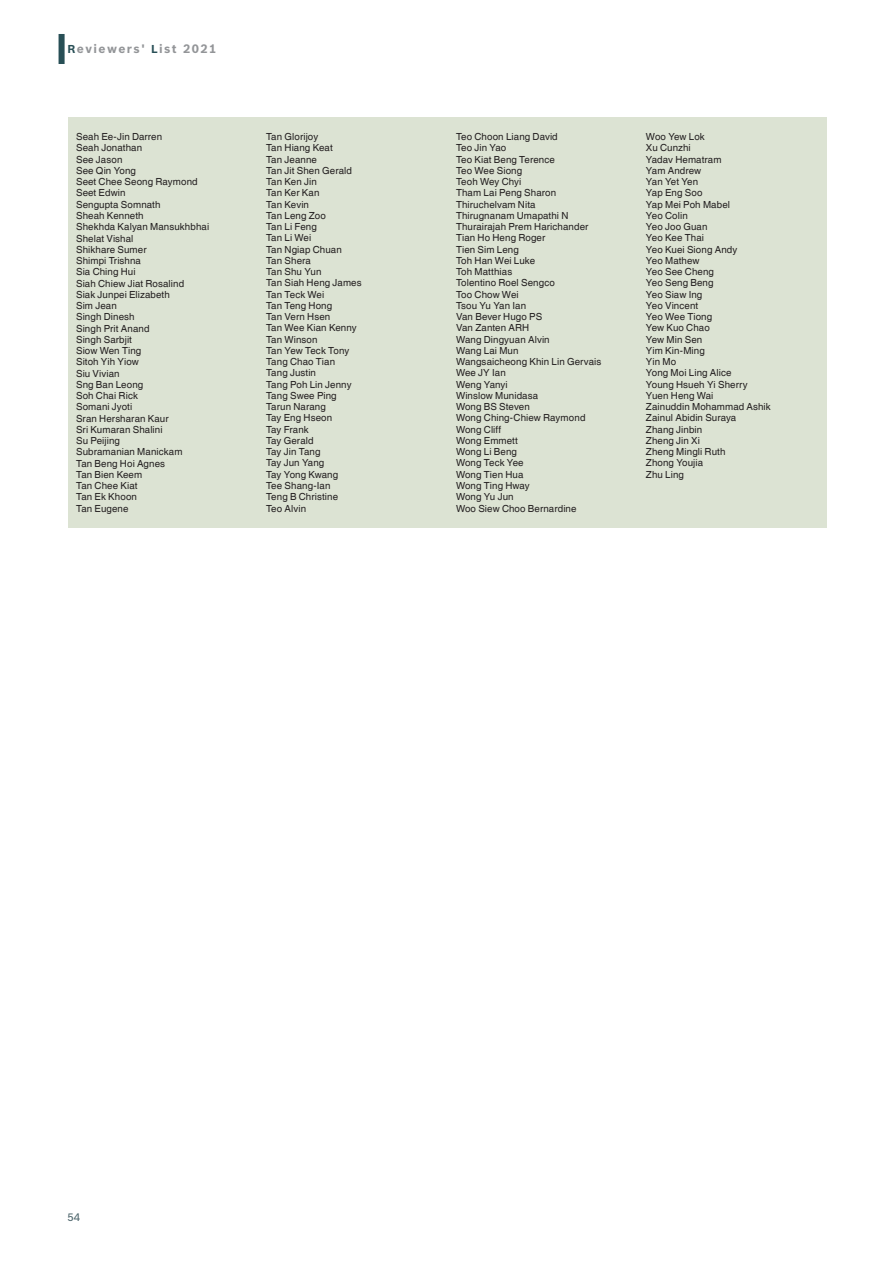
<style>
.page{position:relative;width:894px;height:1263px;background:#fff}
.page>*{position:absolute;margin:0;border:0;box-sizing:border-box;transform-origin:0 0}
.t1{font:700 12px "Bosch Sans";letter-spacing:.12em;color:#939598}
.FOLIO{font:500 10.5px "Bosch Sans";color:#4f676d}
.Index_List{font:9.75px "Helvetica";letter-spacing:.01em;color:#231f20}
.Index_List-2{font:9.75px "Helvetica";letter-spacing:-.03em;color:#231f20}
.s1{font-size:11.25px;color:#284f56}
</style>
<div class="page">
<div style="left:58px;top:34px;width:7px;height:30px;background:#284f56"></div>
<div style="left:68px;top:118px;width:758px;height:409px;background:#dce3d3"></div>
<p class="t1" style="left:68px;top:42px;width:150px"><span class="s1">R</span>eviewers' <span class="s1">L</span>ist 2021</p>
<p class="Index_List" style="left:76px;top:131px;width:88px">Seah Ee-Jin Darren</p>
<p class="Index_List" style="left:76px;top:142px;width:68px">Seah Jonathan</p>
<p class="Index_List" style="left:76px;top:154px;width:48px">See Jason</p>
<p class="Index_List" style="left:76px;top:165px;width:61px">See Qin Yong</p>
<p class="Index_List" style="left:76px;top:176px;width:123px">Seet Chee Seong Raymond</p>
<p class="Index_List" style="left:76px;top:187px;width:51px">Seet Edwin</p>
<p class="Index_List" style="left:76px;top:199px;width:86px">Sengupta Somnath</p>
<p class="Index_List" style="left:76px;top:210px;width:69px">Sheah Kenneth</p>
<p class="Index_List" style="left:76px;top:221px;width:134px">Shekhda Kalyan Mansukhbhai</p>
<p class="Index_List" style="left:76px;top:232px;width:59px">Shelat Vishal</p>
<p class="Index_List" style="left:76px;top:244px;width:72px">Shikhare Sumer</p>
<p class="Index_List" style="left:76px;top:255px;width:66px">Shimpi Trishna</p>
<p class="Index_List" style="left:76px;top:266px;width:61px">Sia Ching Hui</p>
<p class="Index_List" style="left:76px;top:277px;width:109px">Siah Chiew Jiat Rosalind</p>
<p class="Index_List" style="left:76px;top:289px;width:95px">Siak Junpei Elizabeth</p>
<p class="Index_List" style="left:76px;top:300px;width:42px">Sim Jean</p>
<p class="Index_List" style="left:76px;top:311px;width:60px">Singh Dinesh</p>
<p class="Index_List" style="left:76px;top:322px;width:75px">Singh Prit Anand</p>
<p class="Index_List" style="left:76px;top:334px;width:57px">Singh Sarbjit</p>
<p class="Index_List" style="left:76px;top:345px;width:67px">Siow Wen Ting</p>
<p class="Index_List" style="left:76px;top:356px;width:64px">Sitoh Yih Yiow</p>
<p class="Index_List" style="left:76px;top:367px;width:45px">Siu Vivian</p>
<p class="Index_List" style="left:76px;top:379px;width:69px">Sng Ban Leong</p>
<p class="Index_List" style="left:76px;top:390px;width:63px">Soh Chai Rick</p>
<p class="Index_List" style="left:76px;top:401px;width:58px">Somani Jyoti</p>
<p class="Index_List" style="left:76px;top:412px;width:94px">Sran Hersharan Kaur</p>
<p class="Index_List" style="left:76px;top:424px;width:88px">Sri Kumaran Shalini</p>
<p class="Index_List" style="left:76px;top:435px;width:45px">Su Peijing</p>
<p class="Index_List" style="left:76px;top:446px;width:108px">Subramanian Manickam</p>
<p class="Index_List" style="left:76px;top:457px;width:90px">Tan Beng Hoi Agnes</p>
<p class="Index_List" style="left:76px;top:469px;width:68px">Tan Bien Keem</p>
<p class="Index_List" style="left:76px;top:480px;width:63px">Tan Chee Kiat</p>
<p class="Index_List" style="left:76px;top:491px;width:62px">Tan Ek Khoon</p>
<p class="Index_List" style="left:76px;top:502px;width:54px">Tan Eugene</p>
<p class="Index_List" style="left:266px;top:131px;width:54px">Tan Glorijoy</p>
<p class="Index_List" style="left:266px;top:142px;width:68px">Tan Hiang Keat</p>
<p class="Index_List" style="left:266px;top:154px;width:52px">Tan Jeanne</p>
<p class="Index_List" style="left:266px;top:165px;width:87px">Tan Jit Shen Gerald</p>
<p class="Index_List" style="left:266px;top:176px;width:52px">Tan Ken Jin</p>
<p class="Index_List" style="left:266px;top:187px;width:55px">Tan Ker Kan</p>
<p class="Index_List" style="left:266px;top:199px;width:44px">Tan Kevin</p>
<p class="Index_List" style="left:266px;top:210px;width:61px">Tan Leng Zoo</p>
<p class="Index_List" style="left:266px;top:221px;width:52px">Tan Li Feng</p>
<p class="Index_List" style="left:266px;top:232px;width:47px">Tan Li Wei</p>
<p class="Index_List" style="left:266px;top:244px;width:77px">Tan Ngiap Chuan</p>
<p class="Index_List" style="left:266px;top:255px;width:46px">Tan Shera</p>
<p class="Index_List" style="left:266px;top:266px;width:57px">Tan Shu Yun</p>
<p class="Index_List" style="left:266px;top:277px;width:97px">Tan Siah Heng James</p>
<p class="Index_List" style="left:266px;top:289px;width:60px">Tan Teck Wei</p>
<p class="Index_List" style="left:266px;top:300px;width:68px">Tan Teng Hong</p>
<p class="Index_List" style="left:266px;top:311px;width:66px">Tan Vern Hsen</p>
<p class="Index_List" style="left:266px;top:322px;width:92px">Tan Wee Kian Kenny</p>
<p class="Index_List" style="left:266px;top:334px;width:53px">Tan Winson</p>
<p class="Index_List" style="left:266px;top:345px;width:85px">Tan Yew Teck Tony</p>
<p class="Index_List" style="left:266px;top:356px;width:71px">Tang Chao Tian</p>
<p class="Index_List" style="left:266px;top:367px;width:51px">Tang Justin</p>
<p class="Index_List" style="left:266px;top:379px;width:87px">Tang Poh Lin Jenny</p>
<p class="Index_List" style="left:266px;top:390px;width:72px">Tang Swee Ping</p>
<p class="Index_List" style="left:266px;top:401px;width:61px">Tarun Narang</p>
<p class="Index_List" style="left:266px;top:412px;width:68px">Tay Eng Hseon</p>
<p class="Index_List" style="left:266px;top:424px;width:44px">Tay Frank</p>
<p class="Index_List" style="left:266px;top:435px;width:49px">Tay Gerald</p>
<p class="Index_List" style="left:266px;top:446px;width:56px">Tay Jin Tang</p>
<p class="Index_List" style="left:266px;top:457px;width:60px">Tay Jun Yang</p>
<p class="Index_List" style="left:266px;top:469px;width:74px">Tay Yong Kwang</p>
<p class="Index_List" style="left:266px;top:480px;width:66px">Tee Shang-Ian</p>
<p class="Index_List" style="left:266px;top:491px;width:74px">Teng B Christine</p>
<p class="Index_List" style="left:266px;top:502px;width:42px">Teo Alvin</p>
<p class="Index_List" style="left:456px;top:131px;width:103px">Teo Choon Liang David</p>
<p class="Index_List" style="left:456px;top:142px;width:52px">Teo Jin Yao</p>
<p class="Index_List" style="left:456px;top:154px;width:100px">Teo Kiat Beng Terence</p>
<p class="Index_List" style="left:456px;top:165px;width:68px">Teo Wee Siong</p>
<p class="Index_List" style="left:456px;top:176px;width:67px">Teoh Wey Chyi</p>
<p class="Index_List" style="left:456px;top:187px;width:102px">Tham Lai Peng Sharon</p>
<p class="Index_List" style="left:456px;top:199px;width:81px">Thiruchelvam Nita</p>
<p class="Index_List" style="left:456px;top:210px;width:114px">Thirugnanam Umapathi N</p>
<p class="Index_List" style="left:456px;top:221px;width:134px">Thurairajah Prem Harichander</p>
<p class="Index_List" style="left:456px;top:232px;width:91px">Tian Ho Heng Roger</p>
<p class="Index_List" style="left:456px;top:244px;width:64px">Tien Sim Leng</p>
<p class="Index_List" style="left:456px;top:255px;width:81px">Toh Han Wei Luke</p>
<p class="Index_List" style="left:456px;top:266px;width:58px">Toh Matthias</p>
<p class="Index_List" style="left:456px;top:277px;width:100px">Tolentino Roel Sengco</p>
<p class="Index_List" style="left:456px;top:289px;width:64px">Too Chow Wei</p>
<p class="Index_List" style="left:456px;top:300px;width:72px">Tsou Yu Yan Ian</p>
<p class="Index_List" style="left:456px;top:311px;width:88px">Van Bever Hugo PS</p>
<p class="Index_List" style="left:456px;top:322px;width:75px">Van Zanten ARH</p>
<p class="Index_List" style="left:456px;top:334px;width:95px">Wang Dingyuan Alvin</p>
<p class="Index_List" style="left:456px;top:345px;width:64px">Wang Lai Mun</p>
<p class="Index_List" style="left:456px;top:356px;width:147px">Wangsaicheong Khin Lin Gervais</p>
<p class="Index_List" style="left:456px;top:367px;width:51px">Wee JY Ian</p>
<p class="Index_List" style="left:456px;top:379px;width:53px">Weng Yanyi</p>
<p class="Index_List" style="left:456px;top:390px;width:84px">Winslow Munidasa</p>
<p class="Index_List" style="left:456px;top:401px;width:75px">Wong BS Steven</p>
<p class="Index_List" style="left:456px;top:412px;width:131px">Wong Ching-Chiew Raymond</p>
<p class="Index_List" style="left:456px;top:424px;width:47px">Wong Cliff</p>
<p class="Index_List" style="left:456px;top:435px;width:63px">Wong Emmett</p>
<p class="Index_List" style="left:456px;top:446px;width:62px">Wong Li Beng</p>
<p class="Index_List" style="left:456px;top:457px;width:69px">Wong Teck Yee</p>
<p class="Index_List" style="left:456px;top:469px;width:69px">Wong Tien Hua</p>
<p class="Index_List" style="left:456px;top:480px;width:75px">Wong Ting Hway</p>
<p class="Index_List" style="left:456px;top:491px;width:59px">Wong Yu Jun</p>
<p class="Index_List" style="left:456px;top:502px;width:122px">Woo Siew Choo Bernardine</p>
<p class="Index_List" style="left:645px;top:131px;width:60px">Woo Yew Lok</p>
<p class="Index_List" style="left:645px;top:142px;width:46px">Xu Cunzhi</p>
<p class="Index_List" style="left:645px;top:154px;width:77px">Yadav Hematram</p>
<p class="Index_List" style="left:645px;top:165px;width:57px">Yam Andrew</p>
<p class="Index_List-2" style="left:645px;top:176px;width:54px">Yan Yet Yen</p>
<p class="Index_List" style="left:645px;top:187px;width:58px">Yap Eng Soo</p>
<p class="Index_List" style="left:645px;top:199px;width:86px">Yap Mei Poh Mabel</p>
<p class="Index_List" style="left:645px;top:210px;width:43px">Yeo Colin</p>
<p class="Index_List" style="left:645px;top:221px;width:63px">Yeo Joo Guan</p>
<p class="Index_List" style="left:645px;top:232px;width:59px">Yeo Kee Thai</p>
<p class="Index_List" style="left:645px;top:244px;width:93px">Yeo Kuei Siong Andy</p>
<p class="Index_List" style="left:645px;top:255px;width:55px">Yeo Mathew</p>
<p class="Index_List" style="left:645px;top:266px;width:70px">Yeo See Cheng</p>
<p class="Index_List" style="left:645px;top:277px;width:69px">Yeo Seng Beng</p>
<p class="Index_List" style="left:645px;top:289px;width:58px">Yeo Siaw Ing</p>
<p class="Index_List" style="left:645px;top:300px;width:54px">Yeo Vincent</p>
<p class="Index_List" style="left:645px;top:311px;width:68px">Yeo Wee Tiong</p>
<p class="Index_List" style="left:645px;top:322px;width:65px">Yew Kuo Chao</p>
<p class="Index_List" style="left:645px;top:334px;width:58px">Yew Min Sen</p>
<p class="Index_List" style="left:645px;top:345px;width:60px">Yim Kin-Ming</p>
<p class="Index_List" style="left:645px;top:356px;width:32px">Yin Mo</p>
<p class="Index_List" style="left:645px;top:367px;width:87px">Yong Moi Ling Alice</p>
<p class="Index_List" style="left:645px;top:379px;width:103px">Young Hsueh Yi Sherry</p>
<p class="Index_List" style="left:645px;top:390px;width:69px">Yuen Heng Wai</p>
<p class="Index_List" style="left:645px;top:401px;width:126px">Zainuddin Mohammad Ashik</p>
<p class="Index_List" style="left:645px;top:412px;width:92px">Zainul Abidin Suraya</p>
<p class="Index_List" style="left:645px;top:424px;width:58px">Zhang Jinbin</p>
<p class="Index_List" style="left:645px;top:435px;width:56px">Zheng Jin Xi</p>
<p class="Index_List" style="left:645px;top:446px;width:81px">Zheng Mingli Ruth</p>
<p class="Index_List" style="left:645px;top:457px;width:59px">Zhong Youjia</p>
<p class="Index_List" style="left:645px;top:469px;width:39px">Zhu Ling</p>
<p class="FOLIO" style="left:68px;top:1211px;width:14px">54</p>
</div>
